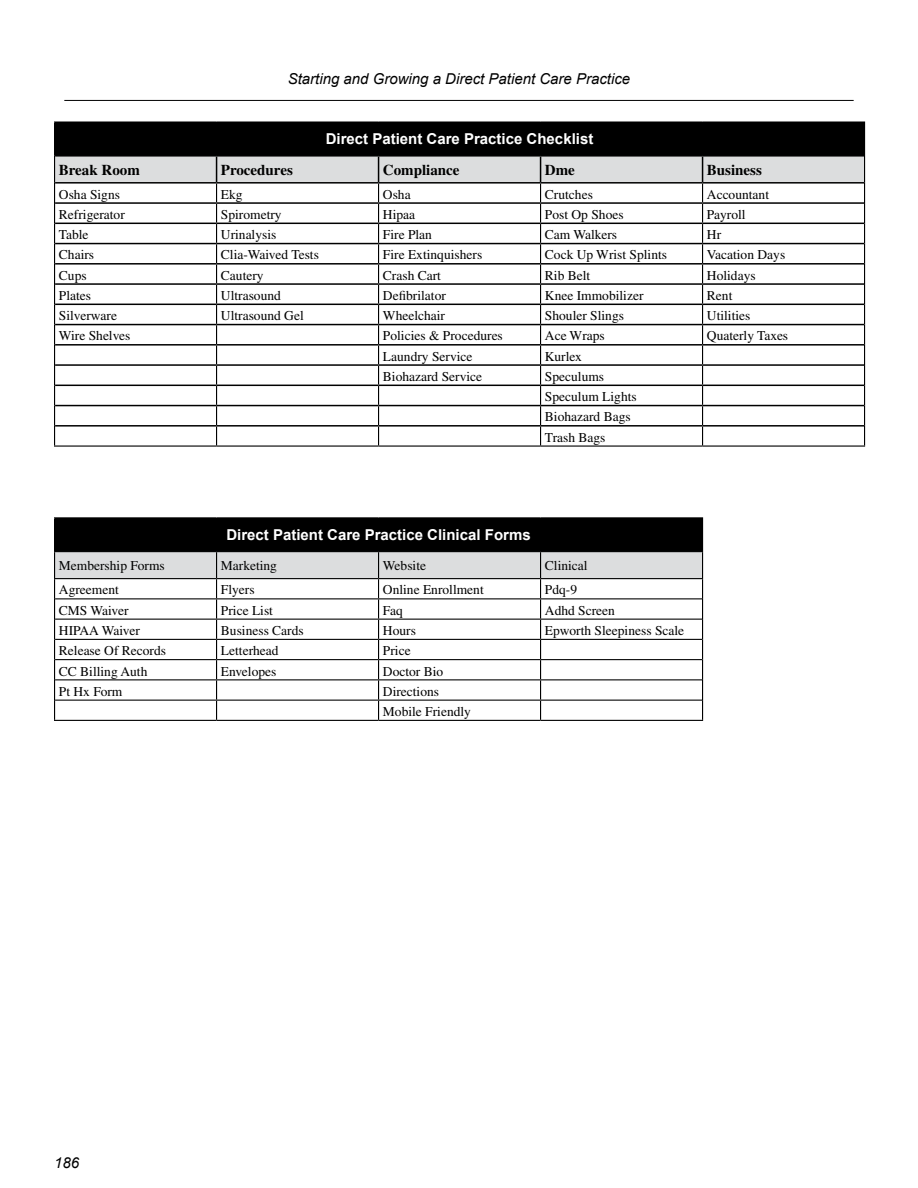
<style>
.page{position:relative;width:918px;height:1188px;background:#fff}
.page>*{position:absolute;margin:0;border:0;box-sizing:border-box;transform-origin:0 0}
.Title{font:700 15px "Arial";color:#fff}
.t1{font:italic 15px "Arial";color:#000}
.t2{font:700 15px "Times";color:#000}
.t3{font:13.5px "Times";color:#000}
</style>
<div class="page">
<div style="left:55px;top:122px;width:810px;height:34px;background:#000"></div>
<hr style="left:54px;top:121px;width:163px;height:2px;background:#000">
<hr style="left:54px;top:123px;width:1px;height:33px;background:#000">
<hr style="left:217px;top:121px;width:162px;height:2px;background:#000">
<hr style="left:379px;top:121px;width:162px;height:2px;background:#000">
<hr style="left:541px;top:121px;width:162px;height:2px;background:#000">
<hr style="left:703px;top:121px;width:162px;height:2px;background:#000">
<svg style="left:54px;top:156px;width:811px;height:289px"></svg>
<hr style="left:54px;top:445px;width:163px;height:2px;background:#000">
<hr style="left:217px;top:445px;width:162px;height:2px;background:#000">
<hr style="left:379px;top:445px;width:162px;height:2px;background:#000">
<hr style="left:541px;top:445px;width:162px;height:2px;background:#000">
<hr style="left:703px;top:445px;width:162px;height:2px;background:#000">
<div style="left:55px;top:518px;width:648px;height:34px;background:#000"></div>
<hr style="left:54px;top:517px;width:163px;height:1px;background:#000">
<hr style="left:54px;top:518px;width:1px;height:33px;background:#000">
<hr style="left:217px;top:517px;width:162px;height:1px;background:#000">
<hr style="left:379px;top:517px;width:162px;height:1px;background:#000">
<hr style="left:541px;top:517px;width:162px;height:1px;background:#000">
<hr style="left:54px;top:551px;width:163px;height:1px;background:#000">
<svg style="left:54px;top:552px;width:649px;height:168px"></svg>
<hr style="left:54px;top:720px;width:163px;height:1px;background:#000">
<hr style="left:217px;top:720px;width:162px;height:1px;background:#000">
<hr style="left:379px;top:720px;width:162px;height:1px;background:#000">
<hr style="left:541px;top:720px;width:162px;height:1px;background:#000">
<hr style="left:64px;top:100px;width:790px;height:1px;background:#000">
<p class="t1" style="left:288px;top:69px;width:344px">Starting and Growing a Direct Patient Care Practice</p>
<p class="Title" style="left:326px;top:129px;width:269px">Direct Patient Care Practice Checklist</p>
<p class="t2" style="left:59px;top:161px;width:82px">Break Room</p>
<p class="t2" style="left:221px;top:161px;width:73px">Procedures</p>
<p class="t2" style="left:383px;top:161px;width:78px">Compliance</p>
<p class="t2" style="left:545px;top:161px;width:31px">Dme</p>
<p class="t2" style="left:707px;top:161px;width:57px">Business</p>
<p class="t3" style="left:59px;top:187px;width:63px">Osha Signs</p>
<p class="t3" style="left:221px;top:187px;width:23px">Ekg</p>
<p class="t3" style="left:383px;top:187px;width:29px">Osha</p>
<p class="t3" style="left:545px;top:187px;width:49px">Crutches</p>
<p class="t3" style="left:707px;top:187px;width:64px">Accountant</p>
<p class="t3" style="left:59px;top:207px;width:67px">Refrigerator</p>
<p class="t3" style="left:221px;top:207px;width:62px">Spirometry</p>
<p class="t3" style="left:383px;top:207px;width:34px">Hipaa</p>
<p class="t3" style="left:545px;top:207px;width:80px">Post Op Shoes</p>
<p class="t3" style="left:707px;top:207px;width:40px">Payroll</p>
<p class="t3" style="left:59px;top:227px;width:31px">Table</p>
<p class="t3" style="left:221px;top:227px;width:57px">Urinalysis</p>
<p class="t3" style="left:383px;top:227px;width:51px">Fire Plan</p>
<p class="t3" style="left:545px;top:227px;width:74px">Cam Walkers</p>
<p class="t3" style="left:707px;top:227px;width:16px">Hr</p>
<p class="t3" style="left:59px;top:247px;width:37px">Chairs</p>
<p class="t3" style="left:221px;top:247px;width:100px">Clia-Waived Tests</p>
<p class="t3" style="left:383px;top:247px;width:101px">Fire Extinquishers</p>
<p class="t3" style="left:545px;top:247px;width:124px">Cock Up Wrist Splints</p>
<p class="t3" style="left:707px;top:247px;width:80px">Vacation Days</p>
<p class="t3" style="left:59px;top:268px;width:29px">Cups</p>
<p class="t3" style="left:221px;top:268px;width:44px">Cautery</p>
<p class="t3" style="left:383px;top:268px;width:60px">Crash Cart</p>
<p class="t3" style="left:545px;top:268px;width:47px">Rib Belt</p>
<p class="t3" style="left:707px;top:268px;width:50px">Holidays</p>
<p class="t3" style="left:59px;top:288px;width:34px">Plates</p>
<p class="t3" style="left:221px;top:288px;width:61px">Ultrasound</p>
<p class="t3" style="left:383px;top:288px;width:64px">Defibrilator</p>
<p class="t3" style="left:545px;top:288px;width:100px">Knee Immobilizer</p>
<p class="t3" style="left:707px;top:288px;width:27px">Rent</p>
<p class="t3" style="left:59px;top:308px;width:60px">Silverware</p>
<p class="t3" style="left:221px;top:308px;width:84px">Ultrasound Gel</p>
<p class="t3" style="left:383px;top:308px;width:64px">Wheelchair</p>
<p class="t3" style="left:545px;top:308px;width:81px">Shouler Slings</p>
<p class="t3" style="left:707px;top:308px;width:45px">Utilities</p>
<p class="t3" style="left:59px;top:328px;width:73px">Wire Shelves</p>
<p class="t3" style="left:383px;top:328px;width:121px">Policies &amp; Procedures</p>
<p class="t3" style="left:545px;top:328px;width:61px">Ace Wraps</p>
<p class="t3" style="left:707px;top:328px;width:83px">Quaterly Taxes</p>
<p class="t3" style="left:383px;top:349px;width:91px">Laundry Service</p>
<p class="t3" style="left:545px;top:349px;width:39px">Kurlex</p>
<p class="t3" style="left:383px;top:369px;width:101px">Biohazard Service</p>
<p class="t3" style="left:545px;top:369px;width:61px">Speculums</p>
<p class="t3" style="left:545px;top:389px;width:93px">Speculum Lights</p>
<p class="t3" style="left:545px;top:409px;width:87px">Biohazard Bags</p>
<p class="t3" style="left:545px;top:430px;width:62px">Trash Bags</p>
<p class="Title" style="left:226px;top:525px;width:306px">Direct Patient Care Practice Clinical Forms</p>
<p class="t3" style="left:59px;top:558px;width:107px">Membership Forms</p>
<p class="t3" style="left:221px;top:558px;width:58px">Marketing</p>
<p class="t3" style="left:383px;top:558px;width:45px">Website</p>
<p class="t3" style="left:545px;top:558px;width:44px">Clinical</p>
<p class="t3" style="left:59px;top:581px;width:61px">Agreement</p>
<p class="t3" style="left:221px;top:581px;width:35px">Flyers</p>
<p class="t3" style="left:383px;top:581px;width:102px">Online Enrollment</p>
<p class="t3" style="left:545px;top:581px;width:34px">Pdq-9</p>
<p class="t3" style="left:59px;top:603px;width:71px">CMS Waiver</p>
<p class="t3" style="left:221px;top:603px;width:54px">Price List</p>
<p class="t3" style="left:383px;top:603px;width:22px">Faq</p>
<p class="t3" style="left:545px;top:603px;width:72px">Adhd Screen</p>
<p class="t3" style="left:59px;top:623px;width:83px">HIPAA Waiver</p>
<p class="t3" style="left:221px;top:623px;width:84px">Business Cards</p>
<p class="t3" style="left:383px;top:623px;width:34px">Hours</p>
<p class="t3" style="left:545px;top:623px;width:141px">Epworth Sleepiness Scale</p>
<p class="t3" style="left:59px;top:643px;width:109px">Release Of Records</p>
<p class="t3" style="left:221px;top:643px;width:59px">Letterhead</p>
<p class="t3" style="left:383px;top:643px;width:29px">Price</p>
<p class="t3" style="left:59px;top:663px;width:90px">CC Billing Auth</p>
<p class="t3" style="left:221px;top:663px;width:57px">Envelopes</p>
<p class="t3" style="left:383px;top:663px;width:62px">Doctor Bio</p>
<p class="t3" style="left:59px;top:684px;width:65px">Pt Hx Form</p>
<p class="t3" style="left:383px;top:684px;width:58px">Directions</p>
<p class="t3" style="left:383px;top:704px;width:90px">Mobile Friendly</p>
<p class="t1" style="left:54px;top:1153px;width:27px">186</p>
</div>
